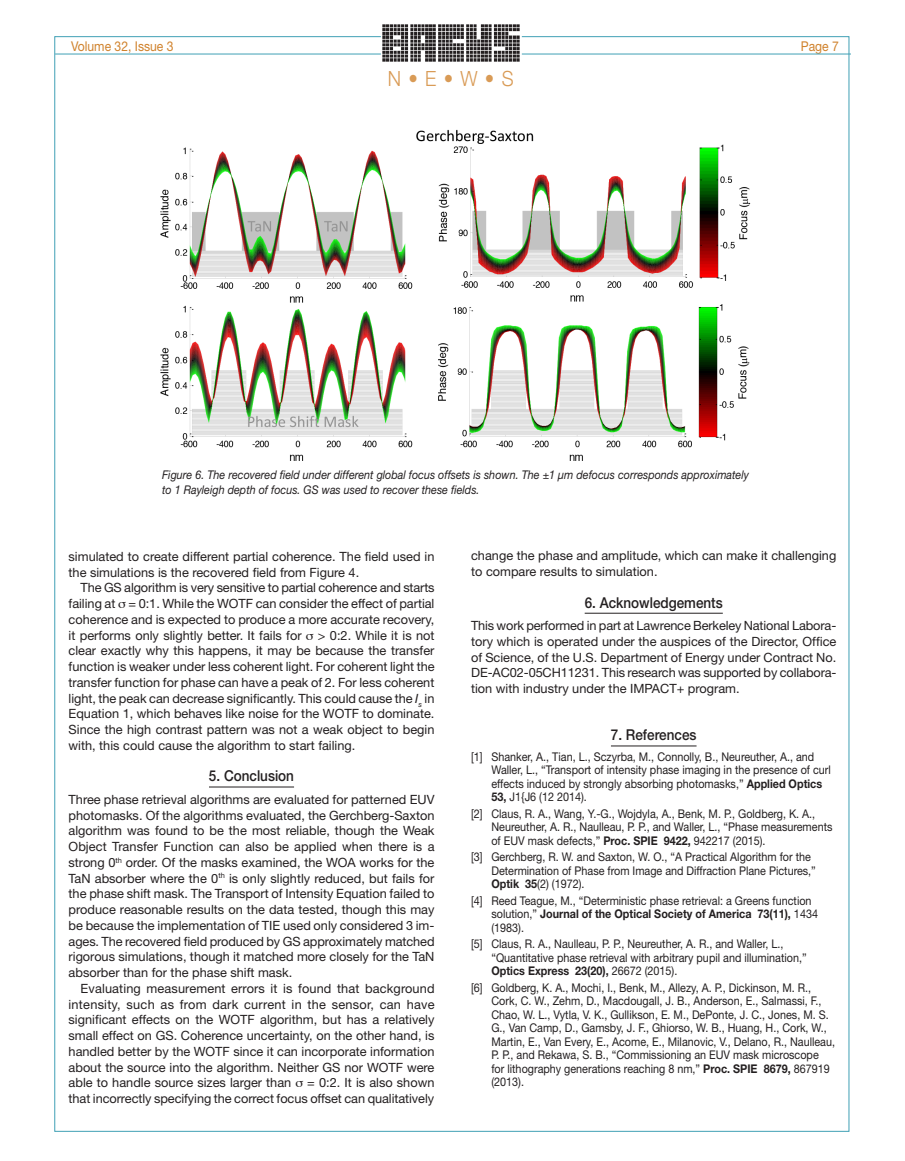
<style>
.page{position:relative;width:905px;height:1161px;background:#fff}
.page>*{position:absolute;margin:0;border:0;box-sizing:border-box;transform-origin:0 0}
.t1{font:300 21px "Helvetica Neue";color:#d99b56;scale:.9 1}
.Subhead__1{font:500 15px "Helvetica Neue";color:#231f20;scale:.9 1}
.t2{font:13.5px "Helvetica Neue";color:#d0822c;scale:.9 1}
.body{font:12.75px/15.8px "Helvetica Neue";color:#231f20;text-align:justify}
.body_no_indent{font:12.75px/15.8px "Helvetica Neue";color:#231f20;text-align:justify}
.Refs__2{font:12px/13.5px "Helvetica Neue";color:#231f20;scale:.9 1}
.Figs{font:italic 12px/15px "Helvetica Neue";color:#231f20;scale:.9 1}
.s1{font-style:italic}
.s2{font-weight:700}
</style>
<div class="page">
<img style="left:160px;top:129px;width:591px;height:332px">
<hr style="left:209px;top:787px;width:85px;height:1px;background:#231f20">
<hr style="left:584px;top:613px;width:138px;height:1px;background:#231f20">
<hr style="left:611px;top:746px;width:85px;height:1px;background:#231f20">
<hr style="left:55px;top:54px;width:795px;height:1px;background:#40a0b5">
<div style="left:381px;top:20px;width:141px;height:52px;background:#fff"></div>
<img style="left:383px;top:24px;width:137px;height:37px">
<p class="t2" style="left:71px;top:38px;width:115px">Volume 32, Issue 3</p>
<p class="t2" style="left:800px;top:38px;width:44px">Page 7</p>
<h1 class="t1" style="left:388px;top:66px;width:141px">N • E • W • S</h1>
<p class="Figs" style="left:162px;top:468px;width:653px">Figure 6. The recovered field under different global focus offsets is shown. The ±1 μm defocus corresponds approximately to 1 Rayleigh depth of focus. GS was used to recover these fields.</p>
<p class="body_no_indent" style="left:69px;top:548px;width:367px">simulated to create different partial coherence. The field used in the simulations is the recovered field from Figure 4.</p>
<p class="body" style="left:69px;top:580px;width:367px;text-indent:12px">The GS algorithm is very sensitive to partial coherence and starts failing at ▲ = 0:1. While the WOTF can consider the effect of partial coherence and is expected to produce a more accurate recovery, it performs only slightly better. It fails for ▲ &gt; 0:2. While it is not clear exactly why this happens, it may be because the transfer function is weaker under less coherent light. For coherent light the transfer function for phase can have a peak of 2. For less coherent light, the peak can decrease significantly. This could cause the <span class="s1">I</span><sub>s</sub> in Equation 1, which behaves like noise for the WOTF to dominate.<br>Since the high contrast pattern was not a weak object to begin with, this could cause the algorithm to start failing.</p>
<p class="Subhead__1" style="left:209px;top:767px;width:96px">5. Conclusion</p>
<p class="body_no_indent" style="left:69px;top:791px;width:367px">Three phase retrieval algorithms are evaluated for patterned EUV photomasks. Of the algorithms evaluated, the Gerchberg-Saxton algorithm was found to be the most reliable, though the Weak Object Transfer Function can also be applied when there is a strong 0<sup>th</sup> order. Of the masks examined, the WOA works for the TaN absorber where the 0<sup>th</sup> is only slightly reduced, but fails for the phase shift mask. The Transport of Intensity Equation failed to produce reasonable results on the data tested, though this may be because the implementation of TIE used only considered 3 im&shy;ages. The recovered field produced by GS approximately matched rigorous simulations, though it matched more closely for the TaN absorber than for the phase shift mask.</p>
<p class="body" style="left:69px;top:980px;width:367px;text-indent:12px">Evaluating measurement errors it is found that background intensity, such as from dark current in the sensor, can have significant effects on the WOTF algorithm, but has a relatively small effect on GS. Coherence uncertainty, on the other hand, is handled better by the WOTF since it can incorporate information about the source into the algorithm. Neither GS nor WOTF were able to handle source sizes larger than ▲ = 0:2. It is also shown that incorrectly specifying the correct focus offset can qualitatively</p>
<p class="body" style="left:471px;top:548px;width:367px">change the phase and amplitude, which can make it challenging to compare results to simulation.</p>
<p class="Subhead__1" style="left:584px;top:593px;width:155px">6. Acknowledgements</p>
<p class="body_no_indent" style="left:471px;top:617px;width:367px">This work performed in part at Lawrence Berkeley National Labora&shy;tory which is operated under the auspices of the Director, Office of Science, of the U.S. Department of Energy under Contract No.<br>DE-AC02-05CH11231. This research was supported by collabora&shy;tion with industry under the IMPACT+ program.</p>
<p class="Subhead__1" style="left:611px;top:726px;width:97px">7. References</p>
<p class="Refs__2" style="left:491px;top:749px;width:378px;text-indent:-20px">[1] Shanker, A., Tian, L., Sczyrba, M., Connolly, B., Neureuther, A., and Waller, L., “Transport of intensity phase imaging in the presence of curl effects induced by strongly absorbing photomasks,” <span class="s2">Applied Optics 53,</span> J1{J6 (12 2014).</p>
<p class="Refs__2" style="left:491px;top:806px;width:380px;text-indent:-20px">[2] Claus, R. A., Wang, Y.-G., Wojdyla, A., Benk, M. P., Goldberg, K. A.,<br>Neureuther, A. R., Naulleau, P. P., and Waller, L., “Phase measurements of EUV mask defects,” <span class="s2">Proc. SPIE 9422,</span> 942217 (2015).</p>
<p class="Refs__2" style="left:491px;top:850px;width:362px;text-indent:-20px">[3] Gerchberg, R. W. and Saxton, W. O., “A Practical Algorithm for the<br>Determination of Phase from Image and Diffraction Plane Pictures,”<br><span class="s2">Optik 35</span>(2) (1972).</p>
<p class="Refs__2" style="left:491px;top:893px;width:364px;text-indent:-20px">[4] Reed Teague, M., “Deterministic phase retrieval: a Greens function solution,” <span class="s2">Journal of the Optical Society of America 73(11),</span> 1434 (1983).</p>
<p class="Refs__2" style="left:491px;top:937px;width:352px;text-indent:-20px">[5] Claus, R. A., Naulleau, P. P., Neureuther, A. R., and Waller, L., “Quantitative phase retrieval with arbitrary pupil and illumination,”<br><span class="s2">Optics Express 23(20),</span> 26672 (2015).</p>
<p class="Refs__2" style="left:491px;top:980px;width:383px;text-indent:-20px">[6] Goldberg, K. A., Mochi, I., Benk, M., Allezy, A. P., Dickinson, M. R., Cork, C. W., Zehm, D., Macdougall, J. B., Anderson, E., Salmassi, F., Chao, W. L., Vytla, V. K., Gullikson, E. M., DePonte, J. C., Jones, M. S.<br>G., Van Camp, D., Gamsby, J. F., Ghiorso, W. B., Huang, H., Cork, W., Martin, E., Van Every, E., Acome, E., Milanovic, V., Delano, R., Naulleau, P. P., and Rekawa, S. B., “Commissioning an EUV mask microscope<br>for lithography generations reaching 8 nm,” <span class="s2">Proc. SPIE 8679,</span> 867919 (2013).</p>
</div>
